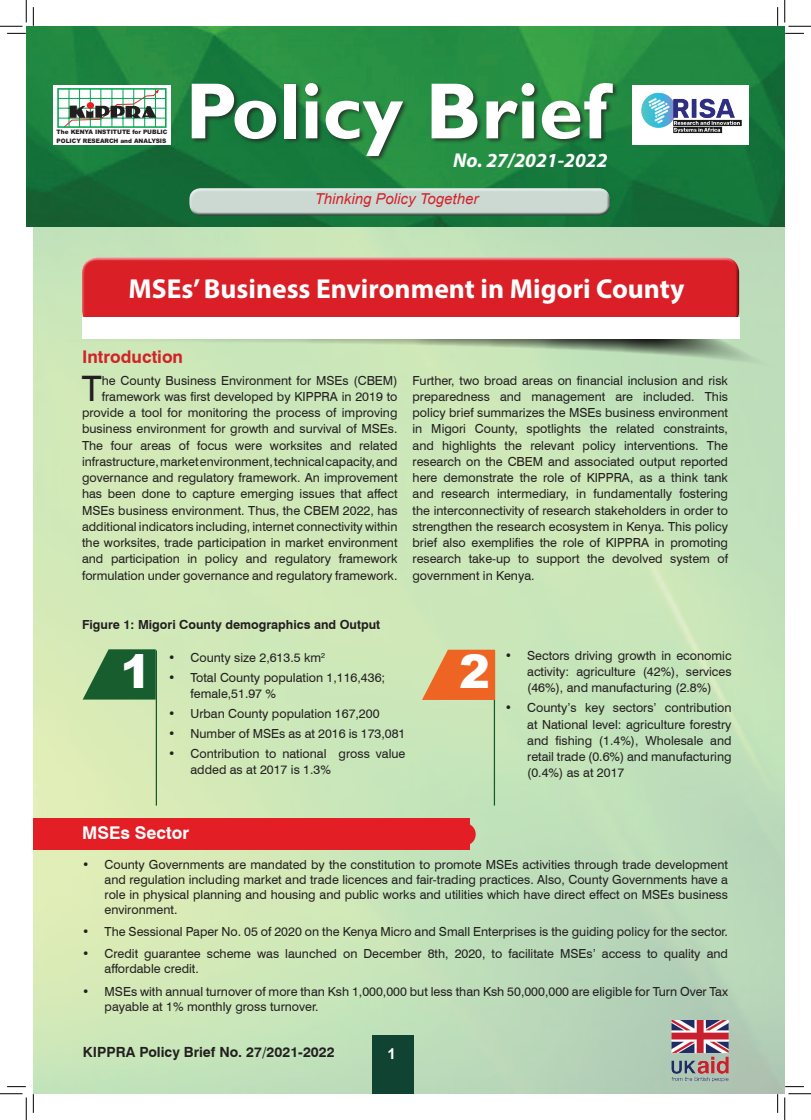
<style>
.page{position:relative;width:811px;height:1120px;background:#fff}
.page>*{position:absolute;margin:0;border:0;box-sizing:border-box;transform-origin:0 0}
.t1{font:700 80px "Gill Sans";color:#fff}
.t2{font:900 46.25px "Arial";color:#fff}
.t3{font:35.12px "Swiss 721 BT";color:#231f20}
.t4{font:700 27.5px "Myriad Pro";color:#fff}
.t5{font:italic 700 20px "Myriad Pro";color:#fff}
.t6{font:700 17.5px "Swiss 721 BT";color:#d1232a}
.t7{font:700 17.5px "Swiss 721 BT";color:#fff}
.t8{font:italic 15px "Arial";color:#d1232a}
.t9{font:700 15px "Arial";color:#fff}
.t10{font:700 14px "Swiss 721 BT";color:#231f20}
.t11{font:12.5px/16.2px "Swiss 721 BT";color:#231f20;text-align:justify}
.t12{font:700 12.5px "Swiss 721 BT";color:#231f20}
.t13{font:900 6.12px/8.6px "Arial";color:#231f20;scale:.96 1}
</style>
<div class="page">
<img style="left:34px;top:226px;width:751px;height:867px">
<div style="left:372px;top:1034px;width:42px;height:59px;background:#104331"></div>
<img style="left:670px;top:1019px;width:59px;height:66px">
<svg style="left:33px;top:303px;width:752px;height:71px;background:#bed9b1"></svg>
<div style="left:80px;top:256px;width:659px;height:64px;background:#fff;opacity:.75"></div>
<div style="left:81px;top:261px;width:658px;height:67px;background:#da1f26"></div>
<div style="left:82px;top:317px;width:657px;height:21px;background:#fff"></div>
<hr style="left:156px;top:650px;width:1px;height:155px;background:#195a2d">
<hr style="left:494px;top:650px;width:1px;height:155px;background:#195a2d">
<svg style="left:83px;top:649px;width:73px;height:50px;background:#3a7647"></svg>
<svg style="left:422px;top:649px;width:73px;height:50px;background:#e77d3e"></svg>
<div style="left:33px;top:817px;width:436px;height:32px;background:#e31f25"></div>
<div style="left:454px;top:822px;width:22px;height:23px;background:#e31f25;border-radius:50%"></div>
<img style="left:26px;top:26px;width:759px;height:200px">
<div style="left:188px;top:188px;width:422px;height:24px;background:#dbe4e0"></div>
<div style="left:188px;top:191px;width:422px;height:26px;background:#231f20;opacity:.75"></div>
<div style="left:54px;top:85px;width:117px;height:60px;background:#fff"></div>
<div style="left:57px;top:88px;width:110px;height:40px;border:2px solid #00a54f"></div>
<hr style="left:58px;top:98px;width:107px;height:1px;background:#00a54f">
<hr style="left:58px;top:108px;width:107px;height:1px;background:#00a54f">
<hr style="left:58px;top:118px;width:107px;height:1px;background:#00a54f">
<svg style="left:63px;top:89px;width:96px;height:39px"></svg>
<div style="left:632px;top:85px;width:117px;height:60px;background:#fff"></div>
<img style="left:641px;top:92px;width:101px;height:42px">
<div style="left:190px;top:82px;width:429px;height:80px;background:#231f20;opacity:.75"></div>
<svg style="left:7px;top:33px;width:19px;height:1px"></svg>
<svg style="left:785px;top:33px;width:19px;height:1px"></svg>
<svg style="left:33px;top:7px;width:1px;height:19px"></svg>
<svg style="left:33px;top:1093px;width:1px;height:19px"></svg>
<svg style="left:777px;top:7px;width:1px;height:19px"></svg>
<svg style="left:777px;top:1093px;width:1px;height:19px"></svg>
<svg style="left:0;top:0;width:27px;height:27px"></svg>
<svg style="left:0;top:1093px;width:27px;height:26px"></svg>
<svg style="left:784px;top:0;width:27px;height:27px"></svg>
<svg style="left:784px;top:1093px;width:27px;height:26px"></svg>
<p class="t13" style="left:57px;top:127px;width:117px">The KENYA INSTITUTE for PUBLIC<br>POLICY RESEARCH and ANALYSIS</p>
<h1 class="t1" style="left:185px;top:63px;width:424px">Policy Brief</h1>
<h3 class="t5" style="left:453px;top:147px;width:156px">No. 27/2021-2022</h3>
<p class="t8" style="left:315px;top:189px;width:165px">Thinking Policy Together</p>
<h3 class="t4" style="left:129px;top:270px;width:557px">MSEs’ Business Environment in Migori County</h3>
<h3 class="t6" style="left:82px;top:346px;width:103px">Introduction</h3>
<p class="t11" style="left:82px;top:371px;width:317px;text-align:right">he County Business Environment for MSEs (CBEM) framework was first developed by KIPPRA in 2019 to provide a tool for monitoring the process of improving business environment for growth and survival of MSEs.<br>The four areas of focus were worksites and related infrastructure, market environment, technical capacity, and governance and regulatory framework. An improvement has been done to capture emerging issues that affect MSEs business environment. Thus, the CBEM 2022, has additional indicators including, internet connectivity within the worksites, trade participation in market environment and participation in policy and regulatory framework formulation under governance and regulatory framework.</p>
<p class="t11" style="left:412px;top:371px;width:317px">Further, two broad areas on financial inclusion and risk preparedness and management are included. This policy brief summarizes the MSEs business environment in Migori County, spotlights the related constraints, and highlights the relevant policy interventions. The research on the CBEM and associated output reported here demonstrate the role of KIPPRA, as a think tank and research intermediary, in fundamentally fostering the interconnectivity of research stakeholders in order to strengthen the research ecosystem in Kenya. This policy brief also exemplifies the role of KIPPRA in promoting research take-up to support the devolved system of government in Kenya.</p>
<h3 class="t3" style="left:82px;top:364px;width:22px">T</h3>
<p class="t12" style="left:82px;top:616px;width:300px">Figure 1: Migori County demographics and Output</p>
<p class="t11" style="left:168px;top:648px;width:159px">• County size 2,613.5 km<sup>2</sup></p>
<p class="t11" style="left:190px;top:668px;width:196px;text-indent:-22px">• Total County population 1,116,436; female,51.97 %</p>
<p class="t11" style="left:168px;top:704px;width:213px">• Urban County population 167,200</p>
<p class="t11" style="left:168px;top:724px;width:239px">• Number of MSEs as at 2016 is 173,081</p>
<p class="t11" style="left:190px;top:744px;width:216px;text-indent:-22px">• Contribution to national gross value added as at 2017 is 1.3%</p>
<h2 class="t2" style="left:120px;top:637px;width:32px">1</h2>
<h2 class="t2" style="left:459px;top:638px;width:32px">2</h2>
<p class="t11" style="left:527px;top:646px;width:206px;text-indent:-22px">• Sectors driving growth in economic activity: agriculture (42%), services (46%), and manufacturing (2.8%)</p>
<p class="t11" style="left:527px;top:699px;width:206px;text-indent:-22px">• County’s key sectors’ contribution at National level: agriculture forestry and fishing (1.4%), Wholesale and retail trade (0.6%) and manufacturing (0.4%) as at 2017</p>
<h3 class="t7" style="left:82px;top:821px;width:109px">MSEs Sector</h3>
<p class="t11" style="left:105px;top:856px;width:625px;line-height:15px;text-indent:-22px">• County Governments are mandated by the constitution to promote MSEs activities through trade development and regulation including market and trade licences and fair-trading practices. Also, County Governments have a role in physical planning and housing and public works and utilities which have direct effect on MSEs business environment.</p>
<p class="t11" style="left:82px;top:923px;width:647px">• The Sessional Paper No. 05 of 2020 on the Kenya Micro and Small Enterprises is the guiding policy for the sector.</p>
<p class="t11" style="left:105px;top:945px;width:625px;line-height:15px;text-indent:-22px">• Credit guarantee scheme was launched on December 8th, 2020, to facilitate MSEs’ access to quality and affordable credit.</p>
<p class="t11" style="left:105px;top:982px;width:625px;line-height:15px;text-indent:-22px">• MSEs with annual turnover of more than Ksh 1,000,000 but less than Ksh 50,000,000 are eligible for Turn Over Tax payable at 1% monthly gross turnover.</p>
<p class="t10" style="left:83px;top:1042px;width:253px">KIPPRA Policy Brief No. 27/2021-2022</p>
<p class="t9" style="left:387px;top:1043px;width:10px">1</p>
</div>
